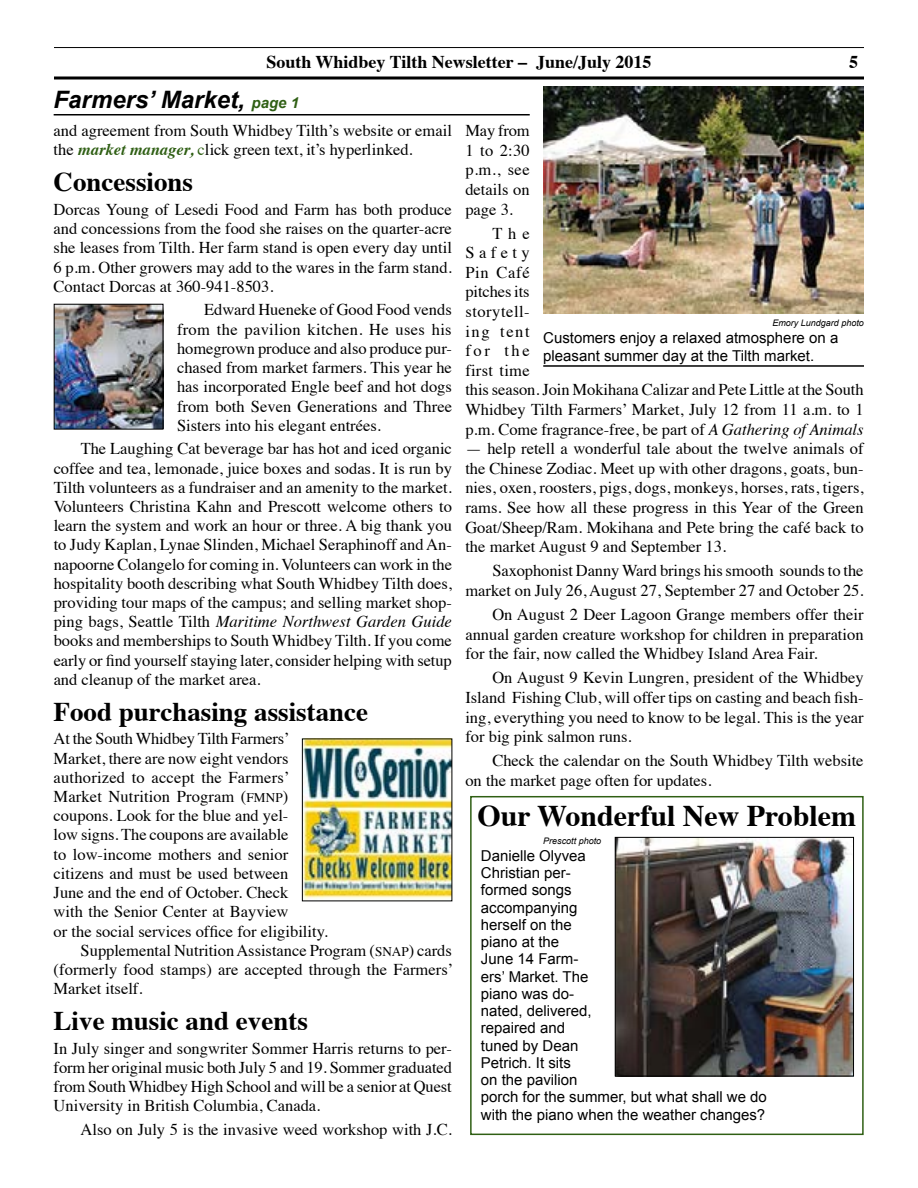
<style>
.page{position:relative;width:918px;height:1188px;background:#fff}
.page>*{position:absolute;margin:0;border:0;box-sizing:border-box;transform-origin:0 0}
.t1{font:700 30px "Times";color:#000}
.t2{font:700 27px "Times";color:#000}
.t3{font:italic 700 24px "Arial";color:#000}
.t4{font:700 18px "Times";color:#000}
.t5{font:16.5px/19.2px "Times";color:#000;text-align:justify}
.t6{font:15px/17.2px "Arial";color:#000}
.t7{font:italic 9px "Arial";color:#000}
.s1{font-size:15px;color:#2f5f14}
.s2{font-weight:700;font-style:italic;color:#2f5f14}
.s3{color:#2f5f14}
.s4{font-style:italic}
.s5{font-family:"Times Roman SC800";font-size:13.2px}
.s6{font-family:"Times Roman SC800"}
</style>
<div class="page">
<hr style="left:54px;top:47px;width:810px;height:1px;background:#000">
<svg style="left:54px;top:76px;width:810px;height:4px"></svg>
<hr style="left:54px;top:114px;width:476px;height:1px;background:#000">
<img style="left:543px;top:87px;width:321px;height:227px">
<hr style="left:543px;top:365px;width:321px;height:2px;background:#000">
<img style="left:617px;top:839px;width:235px;height:235px">
<div style="left:615px;top:837px;width:239px;height:239px;border:1px solid #000"></div>
<div style="left:470px;top:796px;width:394px;height:339px;border:2px solid #2f5f14"></div>
<img style="left:56px;top:306px;width:106px;height:122px">
<div style="left:54px;top:304px;width:110px;height:126px;border:1px solid #000"></div>
<img style="left:304px;top:741px;width:146px;height:158px">
<div style="left:302px;top:739px;width:150px;height:162px;border:1px solid #000"></div>
<p class="t4" style="left:266px;top:44px;width:387px">South Whidbey Tilth Newsletter – June/July 2015</p>
<p class="t4" style="left:849px;top:44px;width:10px">5</p>
<h3 class="t3" style="left:54px;top:84px;width:247px">Farmers’ Market, <span class="s1">page 1</span></h3>
<p class="t5" style="left:54px;top:120px;width:400px">and agreement from South Whidbey Tilth’s website or email the <span class="s2">market manager,</span> <span class="s3">c</span>lick green text, it’s hyperlinked.</p>
<h2 class="t2" style="left:54px;top:156px;width:141px">Concessions</h2>
<p class="t5" style="left:54px;top:198px;width:400px">Dorcas Young of Lesedi Food and Farm has both produce and concessions from the food she raises on the quarter-acre she leases from Tilth. Her farm stand is open every day until 6 p.m. Other growers may add to the wares in the farm stand.<br>Contact Dorcas at 360-941-8503.</p>
<p class="t5" style="left:177px;top:299px;width:277px;text-indent:27px">Edward Hueneke of Good Food vends from the pavilion kitchen. He uses his homegrown produce and also produce pur&shy;chased from market farmers. This year he has incorporated Engle beef and hot dogs from both Seven Generations and Three Sisters into his elegant entrées.</p>
<p class="t5" style="left:54px;top:438px;width:400px;text-indent:27px">The Laughing Cat beverage bar has hot and iced organic coffee and tea, lemonade, juice boxes and sodas. It is run by Tilth volunteers as a fundraiser and an amenity to the market.<br>Volunteers Christina Kahn and Prescott welcome others to learn the system and work an hour or three. A big thank you to Judy Kaplan, Lynae Slinden, Michael Seraphinoff and An&shy;napoorne Colangelo for coming in. Volunteers can work in the hospitality booth describing what South Whidbey Tilth does, providing tour maps of the campus; and selling market shop&shy;ping bags, Seattle Tilth <span class="s4">Maritime Northwest Garden Guide </span>books and memberships to South Whidbey Tilth. If you come early or find yourself staying later, consider helping with setup and cleanup of the market area.</p>
<h2 class="t2" style="left:54px;top:686px;width:316px">Food purchasing assistance</h2>
<p class="t5" style="left:54px;top:728px;width:238px">At the South Whidbey Tilth Farmers’</p>
<p class="t5" style="left:54px;top:747px;width:236px">Market, there are now eight vendors</p>
<p class="t5" style="left:54px;top:766px;width:237px">authorized to accept the Farmers’</p>
<p class="t5" style="left:54px;top:786px;width:236px">Market Nutrition Program (<span class="s5">FMNP</span><span class="s6">)</span></p>
<p class="t5" style="left:54px;top:805px;width:236px">coupons. Look for the blue and yel-</p>
<p class="t5" style="left:54px;top:824px;width:236px">low signs. The coupons are available</p>
<p class="t5" style="left:54px;top:843px;width:236px">to low-income mothers and senior</p>
<p class="t5" style="left:54px;top:862px;width:236px">citizens and must be used between</p>
<p class="t5" style="left:54px;top:882px;width:236px">June and the end of October. Check</p>
<p class="t5" style="left:54px;top:901px;width:236px">with the Senior Center at Bayview</p>
<p class="t5" style="left:54px;top:920px;width:276px">or the social services office for eligibility.</p>
<p class="t5" style="left:81px;top:939px;width:373px">Supplemental Nutrition Assistance Program <span class="s6">(</span><span class="s5">SNAP</span><span class="s6">)</span> cards</p>
<p class="t5" style="left:54px;top:958px;width:401px">(formerly food stamps) are accepted through the Farmers’</p>
<p class="t5" style="left:54px;top:978px;width:90px">Market itself.</p>
<h2 class="t2" style="left:54px;top:995px;width:256px">Live music and events</h2>
<p class="t5" style="left:54px;top:1037px;width:400px">In July singer and songwriter Sommer Harris returns to per&shy;form her original music both July 5 and 19. Sommer graduated from South Whidbey High School and will be a senior at Quest University in British Columbia, Canada.</p>
<p class="t5" style="left:81px;top:1119px;width:373px">Also on July 5 is the invasive weed workshop with J.C.</p>
<p class="t5" style="left:465px;top:119px;width:66px;line-height:19.6px">May from 1 to 2:30 p.m., see details on page 3.</p>
<p class="t5" style="left:465px;top:222px;width:400px;line-height:19.6px;text-align:left;text-indent:27px">The<br>Safety<br>Pin Café<br>pitches its<br>storytell-<br>ing tent<br>for the<br>first time<br>this season. Join Mokihana Calizar and Pete Little at the South<br>Whidbey Tilth Farmers’ Market, July 12 from 11 a.m. to 1 p.m. Come fragrance-free, be part of <span class="s4">A Gathering of Animals</span></p>
<p class="t5" style="left:465px;top:437px;width:400px;line-height:19.6px">— help retell a wonderful tale about the twelve animals of the Chinese Zodiac. Meet up with other dragons, goats, bun&shy;nies, oxen, roosters, pigs, dogs, monkeys, horses, rats, tigers, rams. See how all these progress in this Year of the Green Goat/Sheep/Ram. Mokihana and Pete bring the café back to the market August 9 and September 13.</p>
<p class="t5" style="left:465px;top:560px;width:400px;line-height:19.6px;text-align:right">Saxophonist Danny Ward brings his smooth sounds to the market on July 26, August 27, September 27 and October 25.</p>
<p class="t5" style="left:465px;top:603px;width:400px;line-height:19.6px;text-indent:27px">On August 2 Deer Lagoon Grange members offer their annual garden creature workshop for children in preparation for the fair, now called the Whidbey Island Area Fair.</p>
<p class="t5" style="left:465px;top:667px;width:400px;line-height:19.6px;text-indent:27px">On August 9 Kevin Lungren, president of the Whidbey Island Fishing Club, will offer tips on casting and beach fish&shy;ing, everything you need to know to be legal. This is the year for big pink salmon runs.</p>
<p class="t5" style="left:465px;top:749px;width:400px;line-height:19.6px;text-indent:27px">Check the calendar on the South Whidbey Tilth website on the market page often for updates.</p>
<p class="t7" style="left:772px;top:317px;width:93px">Emory Lundgard photo</p>
<p class="t6" style="left:543px;top:330px;width:297px">Customers enjoy a relaxed atmosphere on a pleasant summer day at the Tilth market.</p>
<h1 class="t1" style="left:478px;top:787px;width:380px">Our Wonderful New Problem</h1>
<p class="t7" style="left:543px;top:835px;width:60px">Prescott photo</p>
<p class="t6" style="left:481px;top:847px;width:287px">Danielle Olyvea<br>Christian per-<br>formed songs<br>accompanying<br>herself on the<br>piano at the<br>June 14 Farm-<br>ers’ Market. The<br>piano was do-<br>nated, delivered,<br>repaired and<br>tuned by Dean<br>Petrich. It sits<br>on the pavilion<br>porch for the summer, but what shall we do with the piano when the weather changes?</p>
</div>
